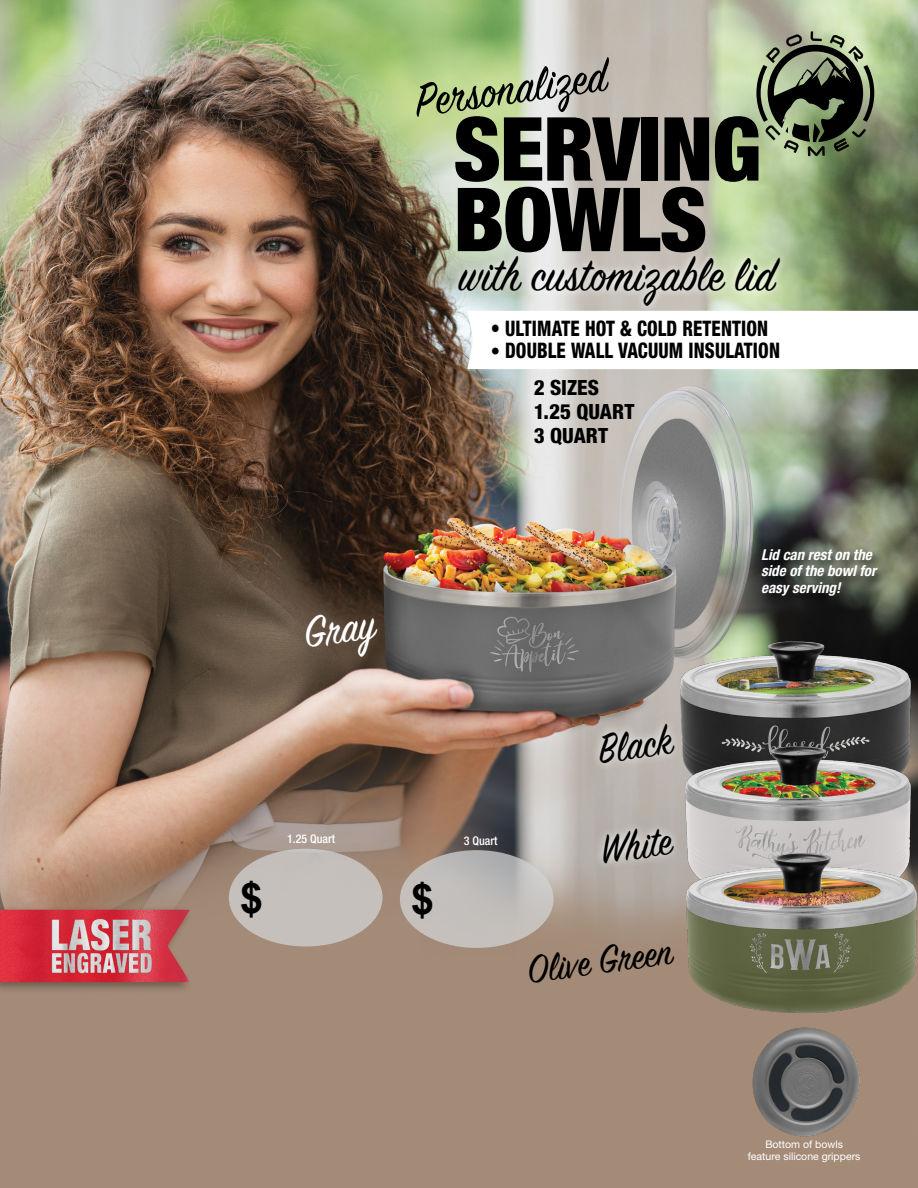
<style>
.page{position:relative;width:918px;height:1188px;background:#fff}
.page>*{position:absolute;margin:0;border:0;box-sizing:border-box;transform-origin:0 0}
.t1{font:900 condensed 88.5px/70.5px "Helvetica Neue LT Std";letter-spacing:-.01em;color:#000}
.t2{font:51.75px "Sign Painter House Script";letter-spacing:.01em;color:#000;scale:.91 1}
.t3{font:48.15px "Sign Painter House Script";color:#fff;scale:.91 1}
.t4{font:45.6px "Sign Painter House Script";color:#000;scale:.91 1}
.t5{font:43.05px "Sign Painter House Script";color:#000;scale:.91 1}
.t6{font:700 42.15px "Arial";color:#000}
.t7{font:800 condensed 21.45px "Helvetica Neue LT Std";letter-spacing:.01em;color:#000;scale:.86 1}
.Part_number_Descript{font:800 condensed 21px "Helvetica Neue LT Std";color:#000}
.Part_number_Descript-2{font:italic 700 condensed 15px "Helvetica Neue LT Std";color:#fff}
.t8{font:500 condensed 12px "Helvetica Neue LT Std";color:#fff}
.Part_number_Descript-3{font:10.5px "Helvetica Neue LT Std";color:#fff}
.s1{font-size:19.5px}
</style>
<div class="page">
<img style="left:0;top:0;width:918px;height:1188px">
<svg style="left:400px;top:850px;width:154px;height:98px;background:#bfbcba"></svg>
<div style="left:229px;top:849px;width:154px;height:97px;background:#c5c0bc;border-radius:50%"></div>
<img style="left:679px;top:640px;width:233px;height:163px">
<img style="left:683px;top:745px;width:229px;height:160px">
<img style="left:684px;top:852px;width:234px;height:163px">
<img style="left:753px;top:1027px;width:107px;height:109px">
<div style="left:759px;top:546px;width:130px;height:62px;background:#000;opacity:.75"></div>
<svg style="left:756px;top:32px;width:118px;height:124px;background:#677259"></svg>
<svg style="left:467px;top:311px;width:451px;height:58px"></svg>
<svg style="left:586px;top:714px;width:99px;height:60px;background:#bfb9b3"></svg>
<svg style="left:590px;top:814px;width:95px;height:60px;background:#beb9b4"></svg>
<div style="left:0;top:905px;width:193px;height:89px;background:#000;opacity:.36"></div>
<img style="left:0;top:910px;width:190px;height:72px">
<svg style="left:450px;top:249px;width:338px;height:64px;background:#d2d7c9"></svg>
<p class="t2" style="left:411px;top:70px;width:213px;rotate:-8deg">Per son alized</p>
<p class="t1" style="left:453px;top:113px;width:309px">SERVING<br>BOWLS</p>
<p class="t2" style="left:459px;top:243px;width:349px">with customizable lid</p>
<p class="t7" style="left:491px;top:315px;width:324px">• ULTIMATE HOT &amp; COLD RETENTION</p>
<p class="t7" style="left:491px;top:337px;width:338px"><span class="s1">•</span> DOUBLE WALL VACUUM INSULATION</p>
<p class="Part_number_Descript" style="left:534px;top:375px;width:67px">2 SIZES</p>
<p class="Part_number_Descript" style="left:534px;top:399px;width:102px">1.25 QUART</p>
<p class="Part_number_Descript" style="left:534px;top:423px;width:76px">3 QUART</p>
<p class="t3" style="left:300px;top:603px;width:80px;rotate:-8deg">Gray</p>
<p class="t6" style="left:240px;top:870px;width:25px">$</p>
<p class="t8" style="left:287px;top:832px;width:50px">1.25 Quart</p>
<p class="t6" style="left:411px;top:872px;width:25px">$</p>
<p class="t8" style="left:464px;top:833px;width:35px">3 Quart</p>
<p class="t4" style="left:595px;top:722px;width:83px;rotate:-8deg">Black</p>
<p class="t4" style="left:597px;top:822px;width:80px;rotate:-8deg">White</p>
<p class="t5" style="left:524px;top:944px;width:162px;rotate:-8deg">Olive Green</p>
<p class="Part_number_Descript-2" style="left:761px;top:545px;width:112px">Lid can rest on the</p>
<p class="Part_number_Descript-2" style="left:761px;top:562px;width:117px">side of the bowl for</p>
<p class="Part_number_Descript-2" style="left:761px;top:578px;width:81px">easy serving!</p>
<p class="Part_number_Descript-3" style="left:765px;top:1138px;width:79px">Bottom of bowls</p>
<p class="Part_number_Descript-3" style="left:748px;top:1150px;width:114px">feature silicone grippers</p>
</div>
